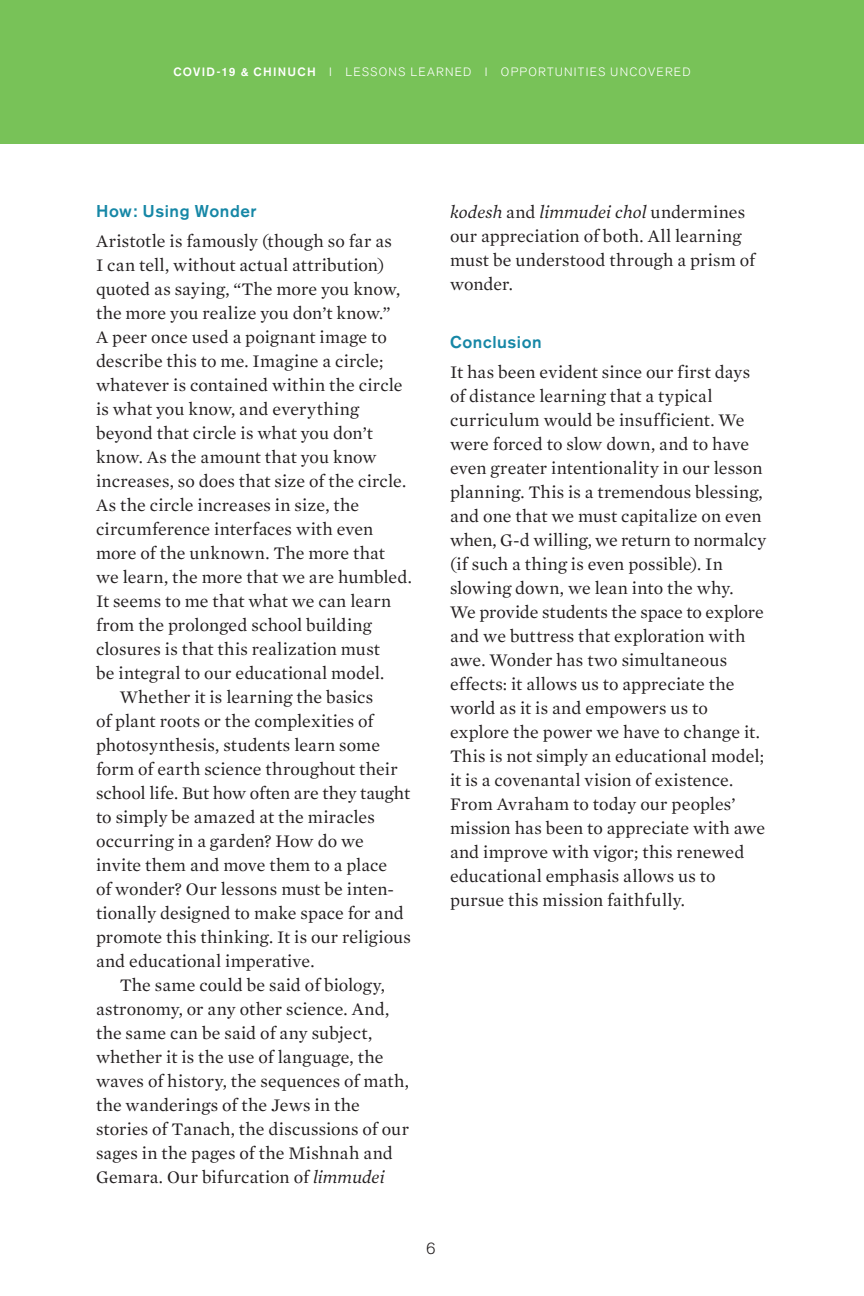
<style>
.page{position:relative;width:864px;height:1296px;background:#fff}
.page>*{position:absolute;margin:0;border:0;box-sizing:border-box;transform-origin:0 0}
.t1{font:18px/24px "Mercury Text G1";letter-spacing:.005em;color:#231f20}
.t2{font:500 17px "Akzidenz Grotesk BE";letter-spacing:.035em;color:#1687a6}
.t3{font:300 16px "Akzidenz Grotesk BE";color:#231f20}
.t4{font:300 12px "Akzidenz Grotesk BE";letter-spacing:.1em;color:#fff}
.s1{font-weight:500}
.s2{font-style:italic}
</style>
<div class="page">
<div style="left:0;top:0;width:864px;height:144px;background:#78c258"></div>
<p class="t4" style="left:173px;top:65px;width:519px"><span class="s1">COVID-19 &amp; CHINUCH</span> I LESSONS LEARNED I OPPORTUNITIES UNCOVERED</p>
<p class="t2" style="left:96px;top:201px;width:162px">How: Using Wonder</p>
<p class="t1" style="left:96px;top:229px;width:297px">Aristotle is famously (though so far as</p>
<p class="t1" style="left:96px;top:253px;width:290px">I can tell, without actual attribution)</p>
<p class="t1" style="left:96px;top:277px;width:306px">quoted as saying, “The more you know,</p>
<p class="t1" style="left:96px;top:301px;width:296px">the more you realize you don’t know.”</p>
<p class="t1" style="left:96px;top:325px;width:292px">A peer once used a poignant image to</p>
<p class="t1" style="left:96px;top:349px;width:289px">describe this to me. Imagine a circle;</p>
<p class="t1" style="left:96px;top:373px;width:308px">whatever is contained within the circle</p>
<p class="t1" style="left:96px;top:397px;width:264px">is what you know, and everything</p>
<p class="t1" style="left:96px;top:421px;width:278px">beyond that circle is what you don’t</p>
<p class="t1" style="left:96px;top:445px;width:282px">know. As the amount that you know</p>
<p class="t1" style="left:96px;top:469px;width:312px">increases, so does that size of the circle.</p>
<p class="t1" style="left:96px;top:493px;width:265px">As the circle increases in size, the</p>
<p class="t1" style="left:96px;top:517px;width:279px">circumference interfaces with even</p>
<p class="t1" style="left:96px;top:541px;width:290px">more of the unknown. The more that</p>
<p class="t1" style="left:96px;top:565px;width:317px">we learn, the more that we are humbled.</p>
<p class="t1" style="left:96px;top:589px;width:297px">It seems to me that what we can learn</p>
<p class="t1" style="left:96px;top:613px;width:277px">from the prolonged school building</p>
<p class="t1" style="left:96px;top:637px;width:286px">closures is that this realization must</p>
<p class="t1" style="left:96px;top:661px;width:290px">be integral to our educational model.</p>
<p class="t1" style="left:120px;top:685px;width:255px">Whether it is learning the basics</p>
<p class="t1" style="left:96px;top:709px;width:279px">of plant roots or the complexities of</p>
<p class="t1" style="left:96px;top:733px;width:286px">photosynthesis, students learn some</p>
<p class="t1" style="left:96px;top:757px;width:303px">form of earth science throughout their</p>
<p class="t1" style="left:96px;top:781px;width:316px">school life. But how often are they taught</p>
<p class="t1" style="left:96px;top:805px;width:280px">to simply be amazed at the miracles</p>
<p class="t1" style="left:96px;top:829px;width:269px">occurring in a garden? How do we</p>
<p class="t1" style="left:96px;top:853px;width:293px">invite them and move them to a place</p>
<p class="t1" style="left:96px;top:877px;width:300px">of wonder? Our lessons must be inten-</p>
<p class="t1" style="left:96px;top:901px;width:309px">tionally designed to make space for and</p>
<p class="t1" style="left:96px;top:925px;width:316px">promote this thinking. It is our religious</p>
<p class="t1" style="left:96px;top:949px;width:220px">and educational imperative.</p>
<p class="t1" style="left:120px;top:973px;width:266px">The same could be said of biology,</p>
<p class="t1" style="left:96px;top:997px;width:295px">astronomy, or any other science. And,</p>
<p class="t1" style="left:96px;top:1021px;width:278px">the same can be said of any subject,</p>
<p class="t1" style="left:96px;top:1045px;width:289px">whether it is the use of language, the</p>
<p class="t1" style="left:96px;top:1069px;width:314px">waves of history, the sequences of math,</p>
<p class="t1" style="left:96px;top:1093px;width:265px">the wanderings of the Jews in the</p>
<p class="t1" style="left:96px;top:1117px;width:315px">stories of Tanach, the discussions of our</p>
<p class="t1" style="left:96px;top:1141px;width:298px">sages in the pages of the Mishnah and</p>
<p class="t1" style="left:96px;top:1165px;width:290px">Gemara. Our bifurcation of <span class="s2">limmudei</span></p>
<p class="t1" style="left:450px;top:200px;width:307px"><span class="s2">kodesh</span> and <span class="s2">limmudei chol</span> undermines our appreciation of both. All learning must be understood through a prism of wonder.</p>
<p class="t2" style="left:450px;top:332px;width:93px">Conclusion</p>
<p class="t1" style="left:450px;top:360px;width:318px">It has been evident since our first days of distance learning that a typical curriculum would be insufficient. We were forced to slow down, and to have even greater intentionality in our lesson planning. This is a tremendous blessing, and one that we must capitalize on even when, G-d willing, we return to normalcy (if such a thing is even possible). In slowing down, we lean into the why.<br>We provide students the space to explore and we buttress that exploration with awe. Wonder has two simultaneous effects: it allows us to appreciate the world as it is and empowers us to explore the power we have to change it.<br>This is not simply an educational model; it is a covenantal vision of existence.<br>From Avraham to today our peoples’ mission has been to appreciate with awe and improve with vigor; this renewed educational emphasis allows us to pursue this mission faithfully.</p>
<p class="t3" style="left:426px;top:1239px;width:11px">6</p>
</div>
